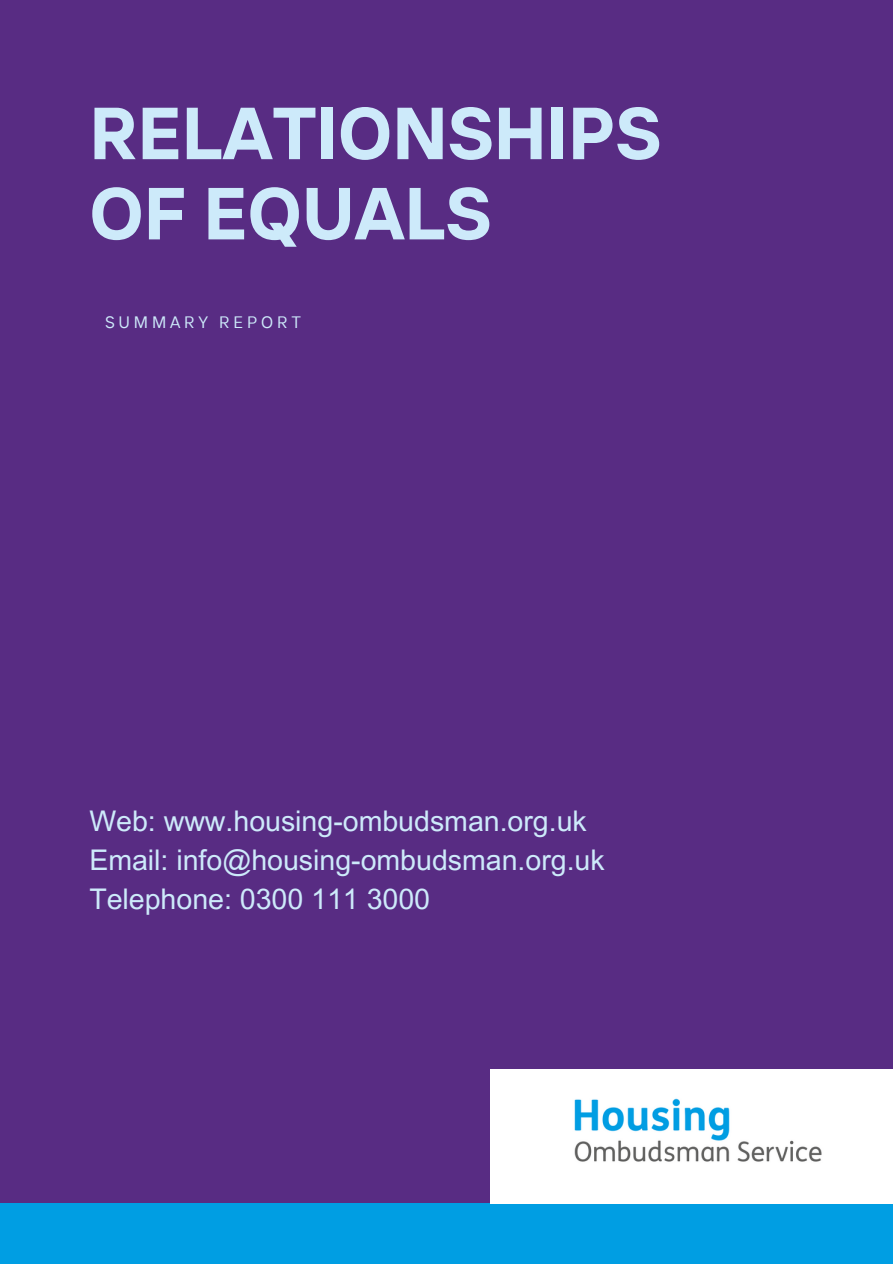
<style>
.page{position:relative;width:893px;height:1264px;background:#fff}
.page>*{position:absolute;margin:0;border:0;box-sizing:border-box;transform-origin:0 0}
.t1{font:700 73.5px/80.1px "TT Interphases";color:#cdeafa}
.t2{font:28.5px "Arial MT Pro";color:#cdeafa}
.t3{font:16.5px "TT Interphases";letter-spacing:.23em;color:#cdeafa}
</style>
<div class="page">
<div style="left:0;top:0;width:892px;height:1263px;background:#582c83"></div>
<div style="left:0;top:1202px;width:892px;height:61px;background:#009ee3"></div>
<img style="left:490px;top:1069px;width:402px;height:134px">
<p class="t1" style="left:89px;top:91px;width:573px">RELATIONSHIPS<br>OF EQUALS</p>
<p class="t3" style="left:105px;top:312px;width:197px">SUMMARY REPORT</p>
<p class="t2" style="left:89px;top:809px;width:499px">Web: www.housing-ombudsman.org.uk</p>
<p class="t2" style="left:89px;top:849px;width:517px">Email: info@housing-ombudsman.org.uk</p>
<p class="t2" style="left:89px;top:888px;width:342px">Telephone: 0300 111 3000</p>
</div>
